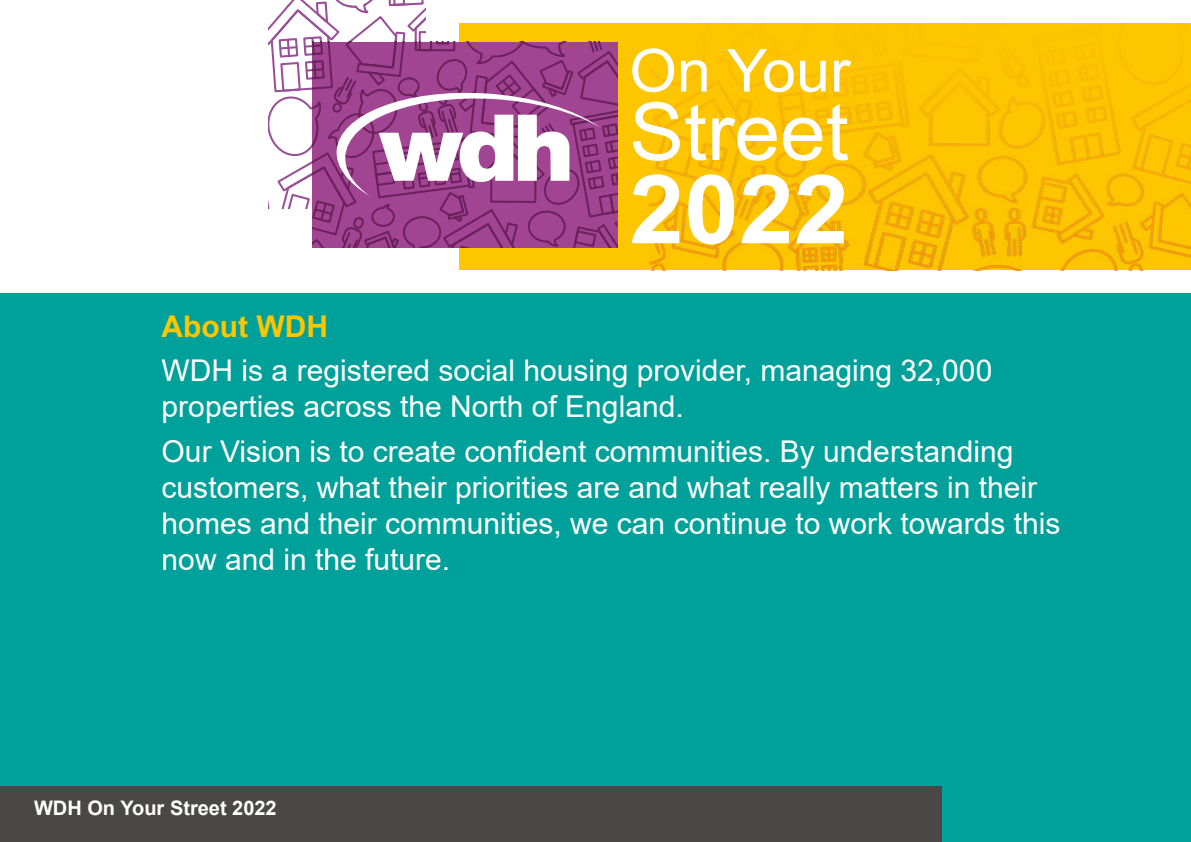
<style>
.page{position:relative;width:1191px;height:842px;background:#fff}
.page>*{position:absolute;margin:0;border:0;box-sizing:border-box;transform-origin:0 0}
.t1{font:30px/36px "Arial";color:#fff}
.t2{font:700 30px "Arial";color:#fdc600}
.t3{font:700 20px "Arial";color:#fff}
</style>
<div class="page">
<div style="left:0;top:293px;width:1191px;height:549px;background:#00a19a"></div>
<div style="left:460px;top:23px;width:731px;height:247px;background:#fdc600"></div>
<svg style="left:269px;top:0;width:156px;height:209px"></svg>
<svg style="left:649px;top:60px;width:542px;height:210px"></svg>
<svg style="left:312px;top:42px;width:305px;height:205px;background:#973e89"></svg>
<svg style="left:614px;top:221px;width:3px;height:6px"></svg>
<svg style="left:336px;top:89px;width:264px;height:107px;background:#b87daf"></svg>
<svg style="left:632px;top:48px;width:42px;height:44px"></svg>
<svg style="left:681px;top:60px;width:25px;height:32px"></svg>
<svg style="left:727px;top:49px;width:66px;height:43px"></svg>
<svg style="left:800px;top:61px;width:25px;height:31px"></svg>
<svg style="left:834px;top:60px;width:17px;height:32px"></svg>
<svg style="left:633px;top:102px;width:73px;height:59px"></svg>
<svg style="left:712px;top:118px;width:64px;height:43px"></svg>
<svg style="left:783px;top:104px;width:65px;height:57px"></svg>
<svg style="left:632px;top:174px;width:47px;height:69px"></svg>
<svg style="left:688px;top:174px;width:46px;height:70px"></svg>
<svg style="left:741px;top:174px;width:48px;height:69px"></svg>
<svg style="left:796px;top:174px;width:47px;height:69px"></svg>
<div style="left:0;top:786px;width:941px;height:56px;background:#4a4847"></div>
<p class="t2" style="left:162px;top:305px;width:168px">About WDH</p>
<p class="t1" style="left:162px;top:352px;width:832px">WDH is a registered social housing provider, managing 32,000 properties across the North of England.</p>
<p class="t1" style="left:162px;top:433px;width:900px">Our Vision is to create confident communities. By understanding customers, what their priorities are and what really matters in their homes and their communities, we can continue to work towards this now and in the future.</p>
<p class="t3" style="left:34px;top:794px;width:244px">WDH On Your Street 2022</p>
</div>
